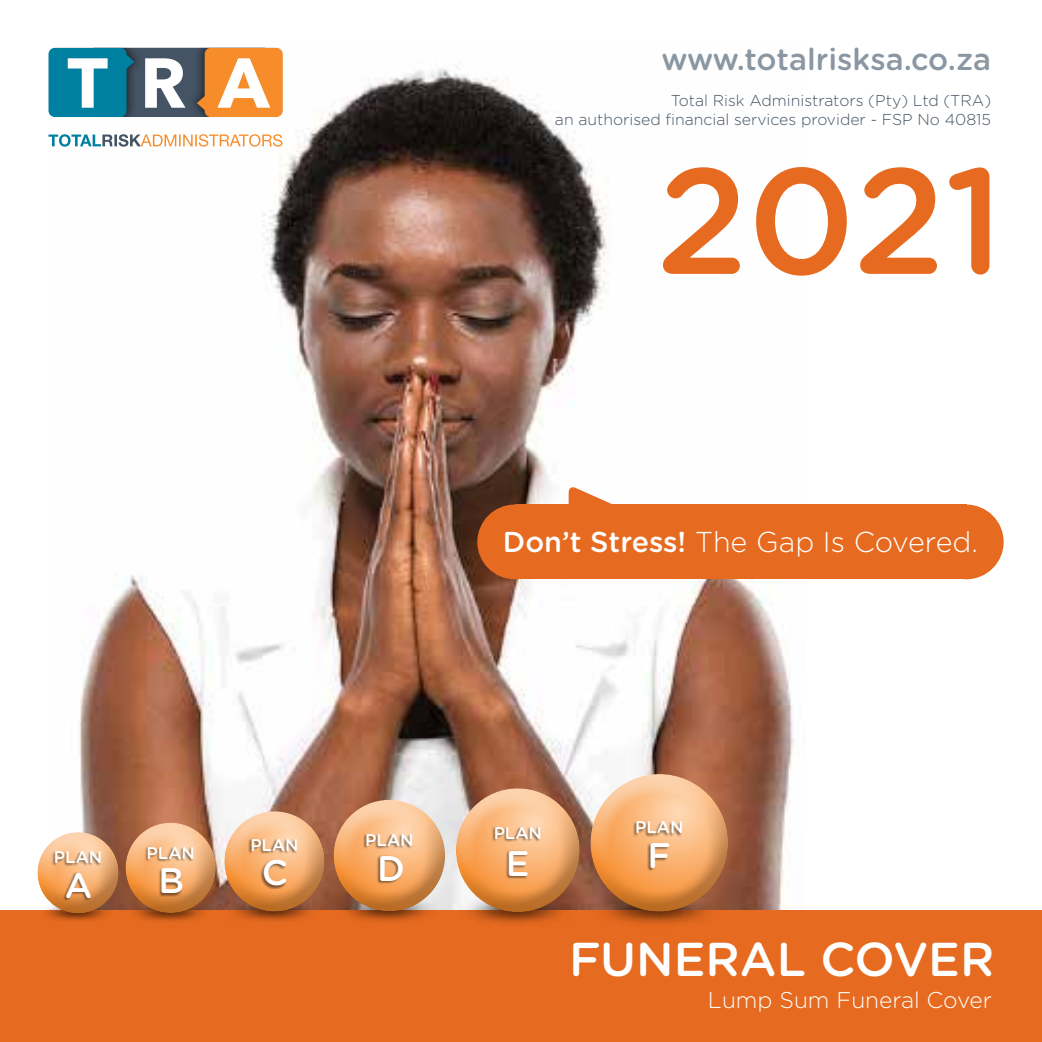
<style>
.page{position:relative;width:1042px;height:1042px;background:#fff}
.page>*{position:absolute;margin:0;border:0;box-sizing:border-box;transform-origin:0 0}
.t1{font:500 149.97px "Gotham Rounded";color:#e66a1f}
.t2{font:500 47.43px "Gotham Rounded";color:#fff}
.t3{font:500 35.52px "Gotham Rounded";color:#fff}
.t4{font:500 30.62px "Gotham Rounded";color:#8a97a2}
.t5{font:300 28.7px "Gotham Rounded";color:#fff}
.t6{font:300 22.75px "Gotham Rounded";color:#fff}
.t7{font:500 16.97px "Gotham Rounded";color:#fff}
.t8{font:300 15.75px/18.9px "Gotham Rounded";color:#455464;text-align:right}
.s1{font-weight:500}
</style>
<div class="page">
<img style="left:54px;top:47px;width:751px;height:864px">
<div style="left:0;top:911px;width:1042px;height:131px;background:#e66a1f"></div>
<div style="left:48px;top:48px;width:78px;height:69px;background:#0080a1;border-radius:6px"></div>
<div style="left:205px;top:48px;width:78px;height:69px;background:#f78d2a;border-radius:6px"></div>
<svg style="left:48px;top:134px;width:234px;height:13px"></svg>
<svg style="left:68px;top:48px;width:202px;height:69px"></svg>
<img style="left:582px;top:873px;width:124px;height:51px">
<div style="left:590px;top:772px;width:140px;height:96px;background:#fff;opacity:.5"></div>
<div style="left:590px;top:794px;width:140px;height:118px;background:#000;opacity:.25"></div>
<div style="left:633px;top:821px;width:49px;height:16px;background:#000;opacity:.5"></div>
<div style="left:647px;top:842px;width:23px;height:30px;background:#000;opacity:.5"></div>
<img style="left:448px;top:878px;width:113px;height:45px">
<div style="left:455px;top:786px;width:127px;height:86px;background:#fff;opacity:.5"></div>
<div style="left:455px;top:806px;width:127px;height:107px;background:#000;opacity:.25"></div>
<div style="left:491px;top:826px;width:50px;height:16px;background:#000;opacity:.5"></div>
<div style="left:506px;top:849px;width:22px;height:30px;background:#000;opacity:.5"></div>
<img style="left:328px;top:880px;width:99px;height:42px">
<div style="left:333px;top:796px;width:115px;height:79px;background:#fff;opacity:.5"></div>
<div style="left:333px;top:815px;width:115px;height:97px;background:#000;opacity:.25"></div>
<div style="left:363px;top:834px;width:49px;height:15px;background:#000;opacity:.5"></div>
<div style="left:377px;top:855px;width:26px;height:29px;background:#000;opacity:.5"></div>
<img style="left:219px;top:884px;width:90px;height:37px">
<div style="left:223px;top:809px;width:105px;height:70px;background:#fff;opacity:.5"></div>
<div style="left:223px;top:825px;width:105px;height:87px;background:#000;opacity:.25"></div>
<div style="left:248px;top:838px;width:50px;height:16px;background:#000;opacity:.5"></div>
<div style="left:260px;top:858px;width:27px;height:31px;background:#000;opacity:.5"></div>
<img style="left:122px;top:888px;width:80px;height:34px">
<div style="left:124px;top:821px;width:95px;height:63px;background:#fff;opacity:.5"></div>
<div style="left:124px;top:835px;width:95px;height:79px;background:#000;opacity:.25"></div>
<div style="left:144px;top:846px;width:50px;height:16px;background:#000;opacity:.5"></div>
<div style="left:158px;top:867px;width:25px;height:30px;background:#000;opacity:.5"></div>
<img style="left:31px;top:910px;width:74px;height:11px">
<div style="left:36px;top:829px;width:86px;height:57px;background:#fff;opacity:.5"></div>
<div style="left:36px;top:842px;width:86px;height:73px;background:#000;opacity:.25"></div>
<div style="left:51px;top:851px;width:50px;height:16px;background:#000;opacity:.5"></div>
<div style="left:63px;top:872px;width:28px;height:29px;background:#000;opacity:.5"></div>
<svg style="left:568px;top:486px;width:77px;height:18px"></svg>
<div style="left:477px;top:504px;width:75px;height:75px;background:#e66a1f;border-radius:50%"></div>
<div style="left:929px;top:504px;width:74px;height:75px;background:#e66a1f;border-radius:50%"></div>
<div style="left:515px;top:504px;width:451px;height:75px;background:#e66a1f"></div>
<h3 class="t4" style="left:661px;top:38px;width:331px">www.totalrisksa.co.za</h3>
<p class="t8" style="left:555px;top:90px;width:438px">Total Risk Administrators (Pty) Ltd (TRA)<br>an authorised financial services provider - FSP No 40815</p>
<h1 class="t1" style="left:656px;top:114px;width:348px">2021</h1>
<h3 class="t5" style="left:503px;top:523px;width:477px"><span class="s1">Don’t Stress!</span> The Gap Is Covered.</h3>
<p class="t7" style="left:54px;top:845px;width:50px">PLAN</p>
<h3 class="t3" style="left:65px;top:860px;width:29px">A</h3>
<p class="t7" style="left:147px;top:840px;width:50px">PLAN</p>
<h3 class="t3" style="left:158px;top:855px;width:27px">B</h3>
<p class="t7" style="left:250px;top:832px;width:50px">PLAN</p>
<h3 class="t3" style="left:262px;top:847px;width:28px">C</h3>
<p class="t7" style="left:365px;top:828px;width:50px">PLAN</p>
<h3 class="t3" style="left:377px;top:843px;width:29px">D</h3>
<p class="t7" style="left:494px;top:820px;width:50px">PLAN</p>
<h3 class="t3" style="left:506px;top:837px;width:25px">E</h3>
<p class="t7" style="left:635px;top:815px;width:50px">PLAN</p>
<h3 class="t3" style="left:647px;top:830px;width:25px">F</h3>
<h2 class="t2" style="left:569px;top:925px;width:427px">FUNERAL COVER</h2>
<h3 class="t6" style="left:708px;top:985px;width:286px">Lump Sum Funeral Cover</h3>
</div>
